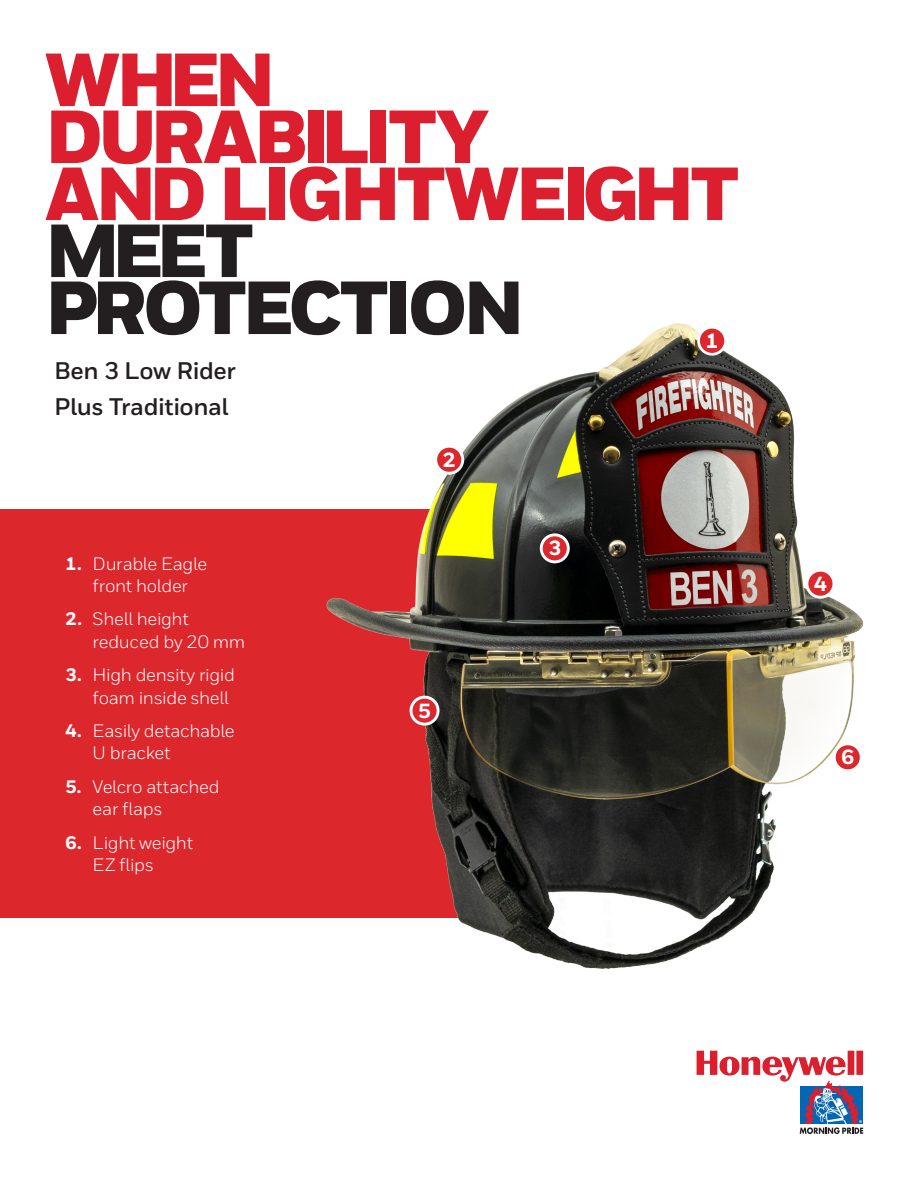
<style>
.page{position:relative;width:918px;height:1188px;background:#fff}
.page>*{position:absolute;margin:0;border:0;box-sizing:border-box;transform-origin:0 0}
.t1{font:900 75px/57px "Honeywell Sans";letter-spacing:-.06em;color:#dc1f2e}
.t2{font:900 75px/57px "Honeywell Sans";letter-spacing:-.055em;color:#231f20}
.t3{font:700 24px/35.7px "Honeywell Sans";letter-spacing:-.015em;color:#231f20}
.t4{font:800 20.4px "Honeywell Sans";color:#fff}
.t5{font:18px/22.5px "Honeywell Sans";letter-spacing:-.015em;color:#fff}
.s1{font-weight:800}
</style>
<div class="page">
<div style="left:0;top:509px;width:483px;height:408px;background:#dc272d"></div>
<svg style="left:697px;top:1051px;width:166px;height:83px"></svg>
<img style="left:319px;top:323px;width:545px;height:646px">
<svg style="left:699px;top:327px;width:27px;height:27px"></svg>
<div style="left:697px;top:326px;width:30px;height:30px;border:3px solid #fff;border-radius:50%"></div>
<div style="left:706px;top:332px;width:12px;height:16px;background:#dc272d"></div>
<div style="left:436px;top:446px;width:27px;height:27px;background:#dc272d;border-radius:50%"></div>
<div style="left:434px;top:445px;width:30px;height:30px;border:3px solid #fff;border-radius:50%"></div>
<div style="left:541px;top:535px;width:27px;height:27px;background:#dc272d;border-radius:50%"></div>
<div style="left:540px;top:533px;width:30px;height:30px;border:3px solid #fff;border-radius:50%"></div>
<div style="left:807px;top:570px;width:27px;height:27px;background:#dc272d;border-radius:50%"></div>
<div style="left:805px;top:569px;width:30px;height:30px;border:3px solid #fff;border-radius:50%"></div>
<div style="left:411px;top:697px;width:27px;height:27px;background:#dc272d;border-radius:50%"></div>
<div style="left:410px;top:696px;width:30px;height:30px;border:3px solid #fff;border-radius:50%"></div>
<div style="left:834px;top:744px;width:27px;height:27px;background:#dc272d;border-radius:50%"></div>
<div style="left:833px;top:742px;width:30px;height:30px;border:3px solid #fff;border-radius:50%"></div>
<h1 class="t1" style="left:45px;top:55px;width:695px">WHEN<br>DURABILITY<br>AND LIGHTWEIGHT</h1>
<h1 class="t2" style="left:45px;top:226px;width:481px">MEET<br>PROTECTION</h1>
<h2 class="t3" style="left:54px;top:354px;width:183px">Ben 3 Low Rider<br>Plus Traditional</h2>
<p class="t4" style="left:706px;top:328px;width:14px">1</p>
<p class="t5" style="left:66px;top:552px;width:143px;text-align:center"><span class="s1">1.</span> Durable Eagle front holder</p>
<p class="t5" style="left:93px;top:608px;width:154px;text-indent:-27px"><span class="s1">2.</span> Shell height reduced by 20 mm</p>
<p class="t5" style="left:93px;top:664px;width:144px;text-indent:-27px"><span class="s1">3.</span> High density rigid foam inside shell</p>
<p class="t5" style="left:93px;top:720px;width:144px;text-indent:-27px"><span class="s1">4.</span> Easily detachable<br>U bracket</p>
<p class="t5" style="left:93px;top:775px;width:129px;text-indent:-27px"><span class="s1">5.</span> Velcro attached ear flaps</p>
<p class="t5" style="left:93px;top:831px;width:102px;text-indent:-27px"><span class="s1">6.</span> Light weight<br>EZ flips</p>
<p class="t4" style="left:443px;top:447px;width:14px">2</p>
<p class="t4" style="left:418px;top:698px;width:14px">5</p>
<p class="t4" style="left:548px;top:536px;width:14px">3</p>
<p class="t4" style="left:814px;top:571px;width:14px">4</p>
<p class="t4" style="left:841px;top:745px;width:14px">6</p>
</div>
